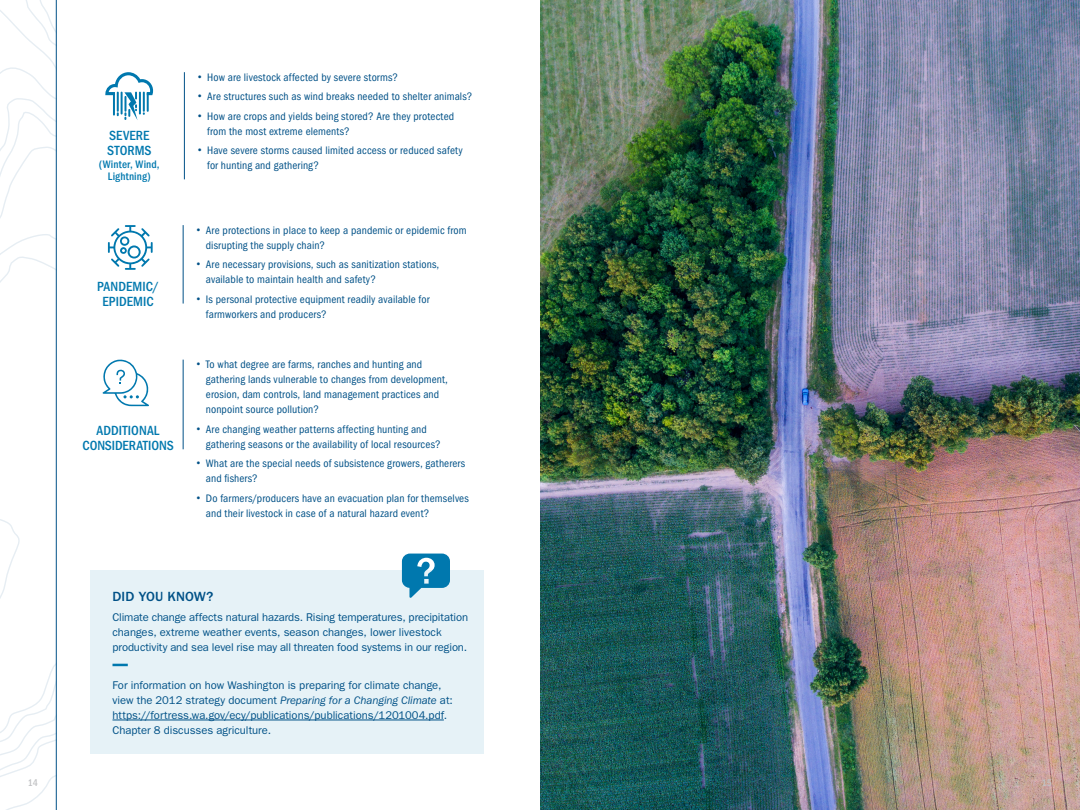
<style>
.page{position:relative;width:1080px;height:810px;background:#fff}
.page>*{position:absolute;margin:0;border:0;box-sizing:border-box;transform-origin:0 0}
.t1{font:500 condensed 13.75px/15px "ITC Franklin Gothic Std";letter-spacing:.005em;color:#0078ae;text-align:center}
.t2{font:500 13.75px "ITC Franklin Gothic Std";letter-spacing:.01em;color:#005187}
.t3{font:condensed 11.25px/15px "ITC Franklin Gothic Std";letter-spacing:.01em;color:#005187}
.t4{font:11.25px/15px "ITC Franklin Gothic Std";letter-spacing:-.005em;color:#005187}
.t5{font:500 condensed 11.25px/12.5px "ITC Franklin Gothic Std";letter-spacing:.015em;color:#0078ae;text-align:center}
.t6{font:500 condensed 10px "ITC Franklin Gothic Std";color:#c1c2c4}
.s1{font-weight:500;font-stretch:normal;font-size:12.5px}
.s2{font-style:italic}
</style>
<div class="page">
<img style="left:540px;top:0;width:540px;height:810px">
<div style="left:90px;top:570px;width:394px;height:184px;background:#e6f2f7"></div>
<hr style="left:112px;top:720px;width:332px;height:1px;background:#005187">
<svg style="left:0;top:0;width:56px;height:405px"></svg>
<svg style="left:0;top:405px;width:56px;height:405px"></svg>
<hr style="left:56px;top:0;width:1px;height:810px;background:#005187">
<svg style="left:112px;top:664px;width:16px;height:2px"></svg>
<svg style="left:402px;top:554px;width:48px;height:44px"></svg>
<svg style="left:105px;top:72px;width:48px;height:48px"></svg>
<hr style="left:184px;top:72px;width:1px;height:107px;background:#005187">
<svg style="left:108px;top:225px;width:45px;height:45px"></svg>
<hr style="left:183px;top:225px;width:1px;height:79px;background:#005187">
<svg style="left:102px;top:359px;width:47px;height:47px"></svg>
<hr style="left:183px;top:360px;width:1px;height:89px;background:#005187">
<p class="t6" style="left:28px;top:777px;width:12px">14</p>
<p class="t1" style="left:107px;top:128px;width:46px;text-align:left">SEVERE<br>STORMS</p>
<p class="t5" style="left:99px;top:158px;width:62px">(Winter, Wind,<br>Lightning)</p>
<p class="t1" style="left:97px;top:279px;width:64px">PANDEMIC/<br>EPIDEMIC</p>
<p class="t1" style="left:82px;top:423px;width:93px">ADDITIONAL<br>CONSIDERATIONS</p>
<p class="t3" style="left:196px;top:70px;width:203px"><span class="s1">•</span> How are livestock affected by severe storms?</p>
<p class="t3" style="left:196px;top:89px;width:278px"><span class="s1">•</span> Are structures such as wind breaks needed to shelter animals?</p>
<p class="t3" style="left:207px;top:109px;width:249px;text-indent:-11px"><span class="s1">•</span> How are crops and yields being stored? Are they protected from the most extreme elements?</p>
<p class="t3" style="left:207px;top:143px;width:257px;text-indent:-11px"><span class="s1">•</span> Have severe storms caused limited access or reduced safety for hunting and gathering?</p>
<p class="t3" style="left:206px;top:223px;width:262px;text-indent:-11px"><span class="s1">•</span> Are protections in place to keep a pandemic or epidemic from disrupting the supply chain?</p>
<p class="t3" style="left:206px;top:257px;width:235px;text-indent:-11px"><span class="s1">•</span> Are necessary provisions, such as sanitization stations, available to maintain health and safety?</p>
<p class="t3" style="left:206px;top:292px;width:225px;text-indent:-11px"><span class="s1">•</span> Is personal protective equipment readily available for farmworkers and producers?</p>
<p class="t3" style="left:206px;top:357px;width:244px;text-indent:-11px"><span class="s1">•</span> To what degree are farms, ranches and hunting and gathering lands vulnerable to changes from development, erosion, dam controls, land management practices and nonpoint source pollution?</p>
<p class="t3" style="left:206px;top:422px;width:236px;text-indent:-11px"><span class="s1">•</span> Are changing weather patterns affecting hunting and gathering seasons or the availability of local resources?</p>
<p class="t3" style="left:206px;top:456px;width:261px;text-indent:-11px"><span class="s1">•</span> What are the special needs of subsistence growers, gatherers and fishers?</p>
<p class="t3" style="left:206px;top:491px;width:265px;text-indent:-11px"><span class="s1">•</span> Do farmers/producers have an evacuation plan for themselves and their livestock in case of a natural hazard event?</p>
<p class="t2" style="left:112px;top:588px;width:102px">DID YOU KNOW?</p>
<p class="t4" style="left:112px;top:610px;width:357px">Climate change affects natural hazards. Rising temperatures, precipitation changes, extreme weather events, season changes, lower livestock productivity and sea level rise may all threaten food systems in our region.</p>
<p class="t4" style="left:112px;top:678px;width:342px">For information on how Washington is preparing for climate change, view the 2012 strategy document <span class="s2">Preparing for a Changing Climate</span> at: https://fortress.wa.gov/ecy/publications/publications/1201004.pdf.<br>Chapter 8 discusses agriculture.</p>
<p class="t6" style="left:1042px;top:777px;width:12px">15</p>
</div>
